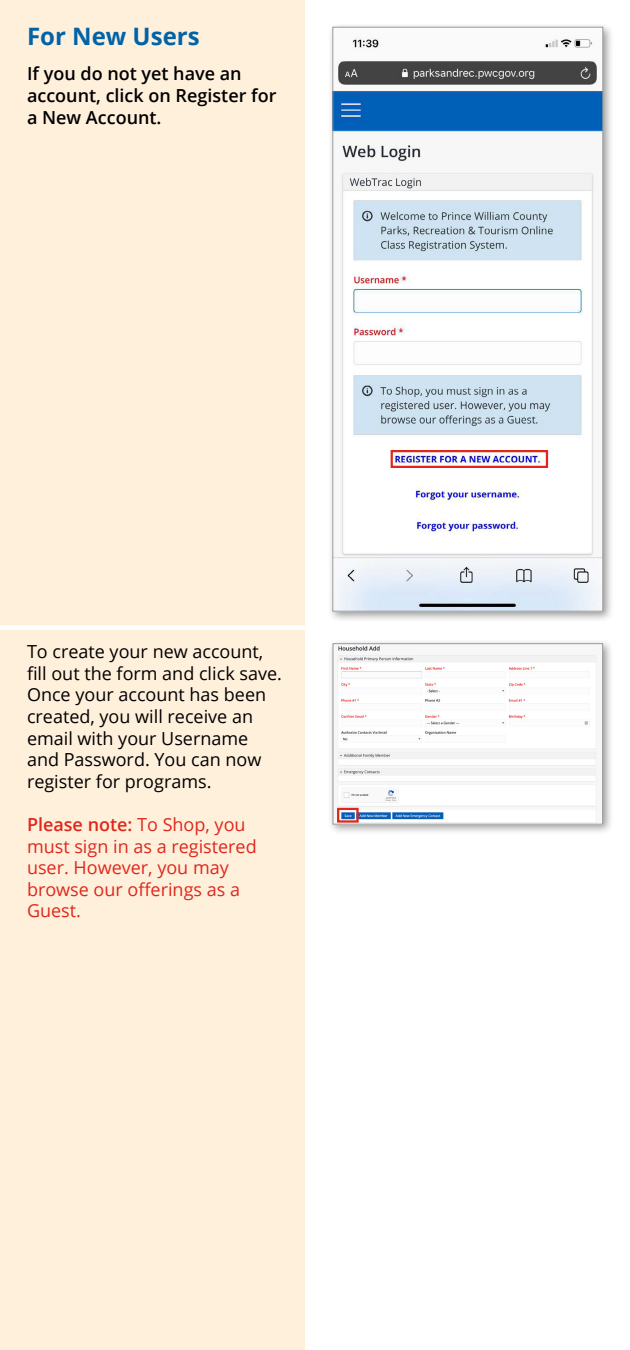
<style>
.page{position:relative;width:630px;height:1350px;background:#fff}
.page>*{position:absolute;margin:0;border:0;box-sizing:border-box;transform-origin:0 0}
.t1{font:700 24px "Open Sans";color:#0063a7}
.t2{font:18px/21.6px "Open Sans";color:#000}
.t3{font:18px/21.6px "Open Sans";color:#df271c}
.t4{font:600 18px/21.6px "Open Sans";color:#000}
.s1{font-weight:600}
</style>
<div class="page">
<div style="left:0;top:0;width:305px;height:1350px;background:#fff0dc"></div>
<div style="left:0;top:625px;width:333px;height:5px;background:#fff"></div>
<div style="left:327px;top:22px;width:287px;height:600px;background:#000;opacity:.4"></div>
<img style="left:335px;top:29px;width:266px;height:580px">
<div style="left:333px;top:27px;width:270px;height:584px;border:1px solid #999899"></div>
<div style="left:327px;top:638px;width:287px;height:198px;background:#000;opacity:.4"></div>
<img style="left:335px;top:646px;width:266px;height:176px">
<div style="left:333px;top:644px;width:270px;height:180px;border:1px solid #999899"></div>
<div style="left:391px;top:450px;width:157px;height:18px;border:2px solid #df271c"></div>
<div style="left:337px;top:808px;width:22px;height:15px;border:2px solid #df271c"></div>
<h1 class="t1" style="left:27px;top:20px;width:174px">For New Users</h1>
<p class="t4" style="left:27px;top:63px;width:251px">If you do not yet have an account, click on Register for a New Account.</p>
<p class="t2" style="left:27px;top:640px;width:256px">To create your new account, fill out the form and click save.<br>Once your account has been created, you will receive an email with your Username and Password. You can now register for programs.</p>
<p class="t3" style="left:27px;top:813px;width:231px"><span class="s1">Please note:</span> To Shop, you must sign in as a registered user. However, you may browse our offerings as a<br>Guest.</p>
</div>
